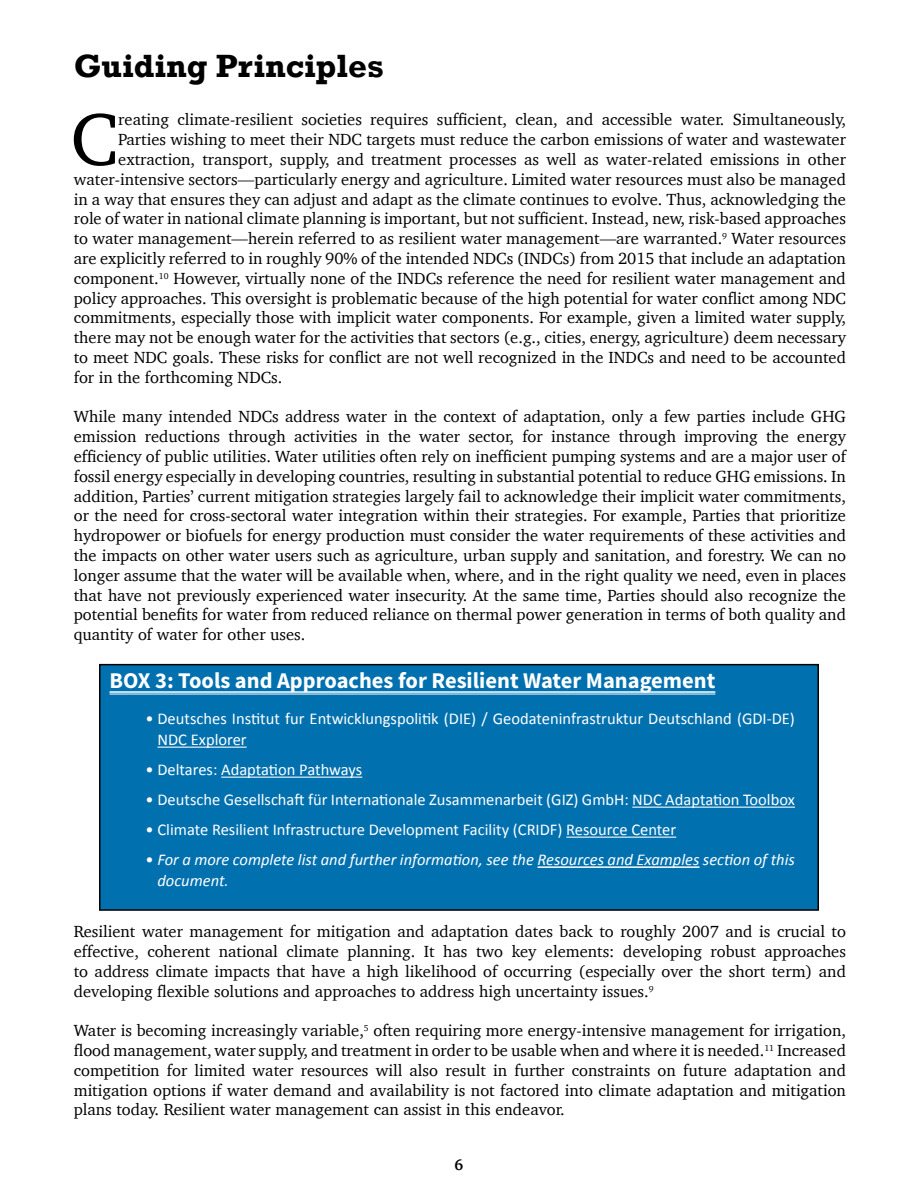
<style>
.page{position:relative;width:918px;height:1188px;background:#fff}
.page>*{position:absolute;margin:0;border:0;box-sizing:border-box;transform-origin:0 0}
.t1{font:75.6px "Charter";color:#000}
.t2{font:700 33px "Rockwell";color:#000}
.t3{font:700 22.5px "Source Sans Pro";color:#fff}
.t4{font:16.5px/19.8px "Charter";color:#000;text-align:justify}
.t5{font:16.5px/21px "Calibri";color:#fff}
.t6{font:italic 16.5px/21px "Calibri";color:#fff}
.t7{font:700 15px "Charter";color:#000}
.s1{font-style:normal}
</style>
<div class="page">
<div style="left:100px;top:665px;width:718px;height:245px;background:#0070af"></div>
<hr style="left:110px;top:691px;width:605px;height:2px;background:#fff">
<hr style="left:110px;top:694px;width:605px;height:1px;background:#fff">
<hr style="left:158px;top:747px;width:89px;height:1px;background:#fff">
<hr style="left:221px;top:777px;width:141px;height:1px;background:#fff">
<hr style="left:632px;top:807px;width:163px;height:1px;background:#fff">
<hr style="left:566px;top:837px;width:110px;height:1px;background:#fff">
<hr style="left:538px;top:866px;width:162px;height:2px;background:#fff">
<div style="left:99px;top:664px;width:720px;height:247px;border:2px solid #000"></div>
<h2 class="t2" style="left:74px;top:46px;width:312px">Guiding Principles</h2>
<h1 class="t1" style="left:71px;top:74px;width:49px">C</h1>
<p class="t4" style="left:118px;top:110px;width:729px">reating climate-resilient societies requires sufficient, clean, and accessible water. Simultaneously,</p>
<p class="t4" style="left:118px;top:129px;width:729px">Parties wishing to meet their NDC targets must reduce the carbon emissions of water and wastewater</p>
<p class="t4" style="left:118px;top:149px;width:729px">extraction, transport, supply, and treatment processes as well as water-related emissions in other</p>
<p class="t4" style="left:74px;top:169px;width:774px">water-intensive sectors—particularly energy and agriculture. Limited water resources must also be managed</p>
<p class="t4" style="left:74px;top:189px;width:774px">in a way that ensures they can adjust and adapt as the climate continues to evolve. Thus, acknowledging the</p>
<p class="t4" style="left:74px;top:209px;width:774px">role of water in national climate planning is important, but not sufficient. Instead, new, risk-based approaches</p>
<p class="t4" style="left:74px;top:228px;width:774px">to water management—herein referred to as resilient water management—are warranted.<sup>9</sup> Water resources</p>
<p class="t4" style="left:74px;top:248px;width:774px">are explicitly referred to in roughly 90% of the intended NDCs (INDCs) from 2015 that include an adaptation</p>
<p class="t4" style="left:74px;top:268px;width:774px">component.<sup>10</sup> However, virtually none of the INDCs reference the need for resilient water management and</p>
<p class="t4" style="left:74px;top:288px;width:774px">policy approaches. This oversight is problematic because of the high potential for water conflict among NDC</p>
<p class="t4" style="left:74px;top:308px;width:774px">commitments, especially those with implicit water components. For example, given a limited water supply,</p>
<p class="t4" style="left:74px;top:327px;width:774px">there may not be enough water for the activities that sectors (e.g., cities, energy, agriculture) deem necessary</p>
<p class="t4" style="left:74px;top:347px;width:774px">to meet NDC goals. These risks for conflict are not well recognized in the INDCs and need to be accounted</p>
<p class="t4" style="left:74px;top:367px;width:210px">for in the forthcoming NDCs.</p>
<p class="t4" style="left:74px;top:407px;width:774px">While many intended NDCs address water in the context of adaptation, only a few parties include GHG emission reductions through activities in the water sector, for instance through improving the energy efficiency of public utilities. Water utilities often rely on inefficient pumping systems and are a major user of fossil energy especially in developing countries, resulting in substantial potential to reduce GHG emissions. In addition, Parties’ current mitigation strategies largely fail to acknowledge their implicit water commitments, or the need for cross-sectoral water integration within their strategies. For example, Parties that prioritize hydropower or biofuels for energy production must consider the water requirements of these activities and the impacts on other water users such as agriculture, urban supply and sanitation, and forestry. We can no longer assume that the water will be available when, where, and in the right quality we need, even in places that have not previously experienced water insecurity. At the same time, Parties should also recognize the potential benefits for water from reduced reliance on thermal power generation in terms of both quality and quantity of water for other uses.</p>
<h3 class="t3" style="left:110px;top:666px;width:607px">BOX 3: Tools and Approaches for Resilient Water Management</h3>
<p class="t5" style="left:157px;top:708px;width:639px;text-indent:-12px">• Deutsches Institut fur Entwicklungspolitik (DIE) / Geodateninfrastruktur Deutschland (GDI-DE)<br>NDC Explorer</p>
<p class="t5" style="left:145px;top:759px;width:218px">• Deltares: Adaptation Pathways</p>
<p class="t5" style="left:145px;top:789px;width:651px">• Deutsche Gesellschaft für Internationale Zusammenarbeit (GIZ) GmbH: NDC Adaptation Toolbox</p>
<p class="t5" style="left:145px;top:819px;width:532px">• Climate Resilient Infrastructure Development Facility (CRIDF) Resource Center</p>
<p class="t6" style="left:157px;top:849px;width:639px;text-indent:-12px"><span class="s1">•</span> For a more complete list and further information, see the Resources and Examples section of this document.</p>
<p class="t4" style="left:74px;top:921px;width:774px">Resilient water management for mitigation and adaptation dates back to roughly 2007 and is crucial to effective, coherent national climate planning. It has two key elements: developing robust approaches to address climate impacts that have a high likelihood of occurring (especially over the short term) and developing flexible solutions and approaches to address high uncertainty issues.<sup>9</sup></p>
<p class="t4" style="left:74px;top:1020px;width:774px">Water is becoming increasingly variable,<sup>5</sup> often requiring more energy-intensive management for irrigation, flood management, water supply, and treatment in order to be usable when and where it is needed.<sup>11</sup> Increased competition for limited water resources will also result in further constraints on future adaptation and mitigation options if water demand and availability is not factored into climate adaptation and mitigation plans today. Resilient water management can assist in this endeavor.</p>
<p class="t7" style="left:455px;top:1152px;width:10px">6</p>
</div>
